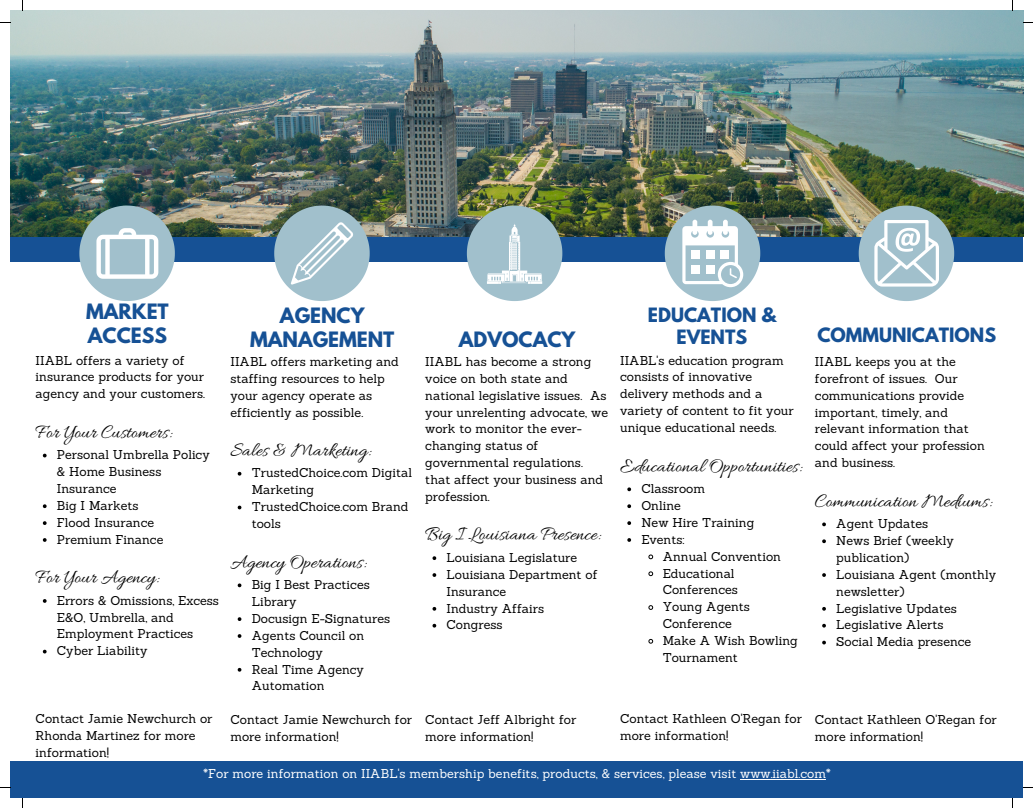
<style>
.page{position:relative;width:1033px;height:808px;background:#fff}
.page>*{position:absolute;margin:0;border:0;box-sizing:border-box;transform-origin:0 0}
.t1{font:20px "Allura";color:#000}
.t2{font:700 18.75px/24.4px "League Spartan";color:#165195}
.t3{font:700 17.5px/22.5px "League Spartan";color:#165195;text-align:center}
.t4{font:12.5px/16.9px "Sanchez";color:#000}
.t5{font:12.5px "Sanchez";color:#fff}
</style>
<div class="page">
<div style="left:10px;top:10px;width:1013px;height:788px;background:#165195"></div>
<img style="left:10px;top:10px;width:1013px;height:226px">
<div style="left:10px;top:262px;width:1013px;height:498px;background:#fff"></div>
<svg style="left:79px;top:205px;width:96px;height:96px;background:#acc3ca"></svg>
<svg style="left:43px;top:453px;width:4px;height:4px"></svg>
<svg style="left:43px;top:504px;width:4px;height:4px"></svg>
<svg style="left:43px;top:521px;width:4px;height:4px"></svg>
<svg style="left:43px;top:538px;width:4px;height:4px"></svg>
<svg style="left:43px;top:599px;width:4px;height:3px"></svg>
<svg style="left:43px;top:649px;width:4px;height:4px"></svg>
<svg style="left:274px;top:205px;width:96px;height:96px;background:#a8c0c6"></svg>
<svg style="left:238px;top:505px;width:3px;height:4px"></svg>
<svg style="left:238px;top:583px;width:3px;height:4px"></svg>
<svg style="left:238px;top:617px;width:3px;height:4px"></svg>
<svg style="left:238px;top:634px;width:3px;height:4px"></svg>
<svg style="left:627px;top:487px;width:4px;height:4px"></svg>
<svg style="left:627px;top:504px;width:4px;height:4px"></svg>
<svg style="left:627px;top:521px;width:4px;height:4px"></svg>
<svg style="left:627px;top:538px;width:4px;height:4px"></svg>
<svg style="left:648px;top:554px;width:6px;height:6px"></svg>
<svg style="left:648px;top:571px;width:6px;height:5px"></svg>
<svg style="left:648px;top:605px;width:6px;height:5px"></svg>
<svg style="left:648px;top:638px;width:6px;height:6px"></svg>
<svg style="left:664px;top:205px;width:96px;height:96px"></svg>
<svg style="left:467px;top:205px;width:95px;height:96px;background:#aac2c5"></svg>
<svg style="left:432px;top:556px;width:4px;height:4px"></svg>
<svg style="left:432px;top:573px;width:4px;height:4px"></svg>
<svg style="left:432px;top:607px;width:4px;height:3px"></svg>
<svg style="left:432px;top:623px;width:4px;height:4px"></svg>
<svg style="left:858px;top:205px;width:96px;height:96px"></svg>
<svg style="left:822px;top:522px;width:4px;height:4px"></svg>
<svg style="left:822px;top:539px;width:4px;height:4px"></svg>
<svg style="left:822px;top:573px;width:4px;height:4px"></svg>
<svg style="left:822px;top:607px;width:4px;height:3px"></svg>
<svg style="left:822px;top:623px;width:4px;height:4px"></svg>
<svg style="left:822px;top:640px;width:4px;height:4px"></svg>
<hr style="left:740px;top:778px;width:86px;height:1px;background:#fff">
<h2 class="t2" style="left:86px;top:302px;width:84px">MARKET<br>ACCESS</h2>
<p class="t4" style="left:36px;top:351px;width:171px">IIABL offers a variety of insurance products for your agency and your customers.</p>
<h1 class="t1" style="left:36px;top:421px;width:137px">For Your Customers:</h1>
<p class="t4" style="left:57px;top:446px;width:154px">Personal Umbrella Policy &amp; Home Business<br>Insurance<br>Big I Markets<br>Flood Insurance<br>Premium Finance</p>
<h1 class="t1" style="left:36px;top:566px;width:125px">For Your Agency:</h1>
<p class="t4" style="left:57px;top:591px;width:164px">Errors &amp; Omissions, Excess<br>E&amp;O, Umbrella, and<br>Employment Practices<br>Cyber Liability</p>
<h2 class="t2" style="left:250px;top:305px;width:146px;text-align:center">AGENCY<br>MANAGEMENT</h2>
<p class="t4" style="left:230px;top:353px;width:170px">IIABL offers marketing and staffing resources to help your agency operate as efficiently as possible.</p>
<h1 class="t1" style="left:230px;top:439px;width:142px">Sales &amp; Marketing:</h1>
<p class="t4" style="left:252px;top:464px;width:162px">TrustedChoice.com Digital<br>Marketing<br>TrustedChoice.com Brand tools</p>
<h1 class="t1" style="left:230px;top:550px;width:137px">Agency Operations:</h1>
<p class="t4" style="left:252px;top:576px;width:140px">Big I Best Practices<br>Library<br>Docusign E-Signatures<br>Agents Council on<br>Technology<br>Real Time Agency<br>Automation</p>
<h2 class="t2" style="left:459px;top:330px;width:118px">ADVOCACY</h2>
<p class="t4" style="left:425px;top:353px;width:184px">IIABL has become a strong voice on both state and national legislative issues. As your unrelenting advocate, we work to monitor the ever&shy;changing status of governmental regulations. that affect your business and profession.</p>
<h1 class="t1" style="left:425px;top:523px;width:177px">Big I Louisiana Presence:</h1>
<p class="t4" style="left:446px;top:549px;width:152px">Louisiana Legislature<br>Louisiana Department of<br>Insurance<br>Industry Affairs<br>Congress</p>
<h3 class="t3" style="left:648px;top:306px;width:129px">EDUCATION &amp;<br>EVENTS</h3>
<p class="t4" style="left:620px;top:351px;width:175px">IIABL's education program consists of innovative delivery methods and a variety of content to fit your unique educational needs.</p>
<h1 class="t1" style="left:620px;top:454px;width:183px">Educational Opportunities:</h1>
<p class="t4" style="left:641px;top:480px;width:114px">Classroom<br>Online<br>New Hire Training<br>Events:</p>
<p class="t4" style="left:662px;top:547px;width:137px">Annual Convention<br>Educational<br>Conferences<br>Young Agents<br>Conference<br>Make A Wish Bowling<br>Tournament</p>
<h3 class="t3" style="left:817px;top:326px;width:180px">COMMUNICATIONS</h3>
<p class="t4" style="left:815px;top:353px;width:171px">IIABL keeps you at the forefront of issues. Our communications provide important, timely, and relevant information that could affect your profession and business.</p>
<h1 class="t1" style="left:815px;top:489px;width:178px">Communication Mediums:</h1>
<p class="t4" style="left:836px;top:515px;width:161px">Agent Updates<br>News Brief (weekly publication)<br>Louisiana Agent (monthly newsletter)<br>Legislative Updates<br>Legislative Alerts<br>Social Media presence</p>
<p class="t4" style="left:620px;top:709px;width:183px">Contact Kathleen O'Regan for more information!</p>
<p class="t4" style="left:36px;top:709px;width:178px">Contact Jamie Newchurch or<br>Rhonda Martinez for more information!</p>
<p class="t4" style="left:815px;top:711px;width:183px">Contact Kathleen O'Regan for more information!</p>
<p class="t5" style="left:203px;top:765px;width:629px">*For more information on IIABL's membership benefits, products, &amp; services, please visit www.iiabl.com*</p>
<p class="t4" style="left:230px;top:711px;width:183px">Contact Jamie Newchurch for more information!</p>
<p class="t4" style="left:425px;top:711px;width:152px">Contact Jeff Albright for more information!</p>
</div>
